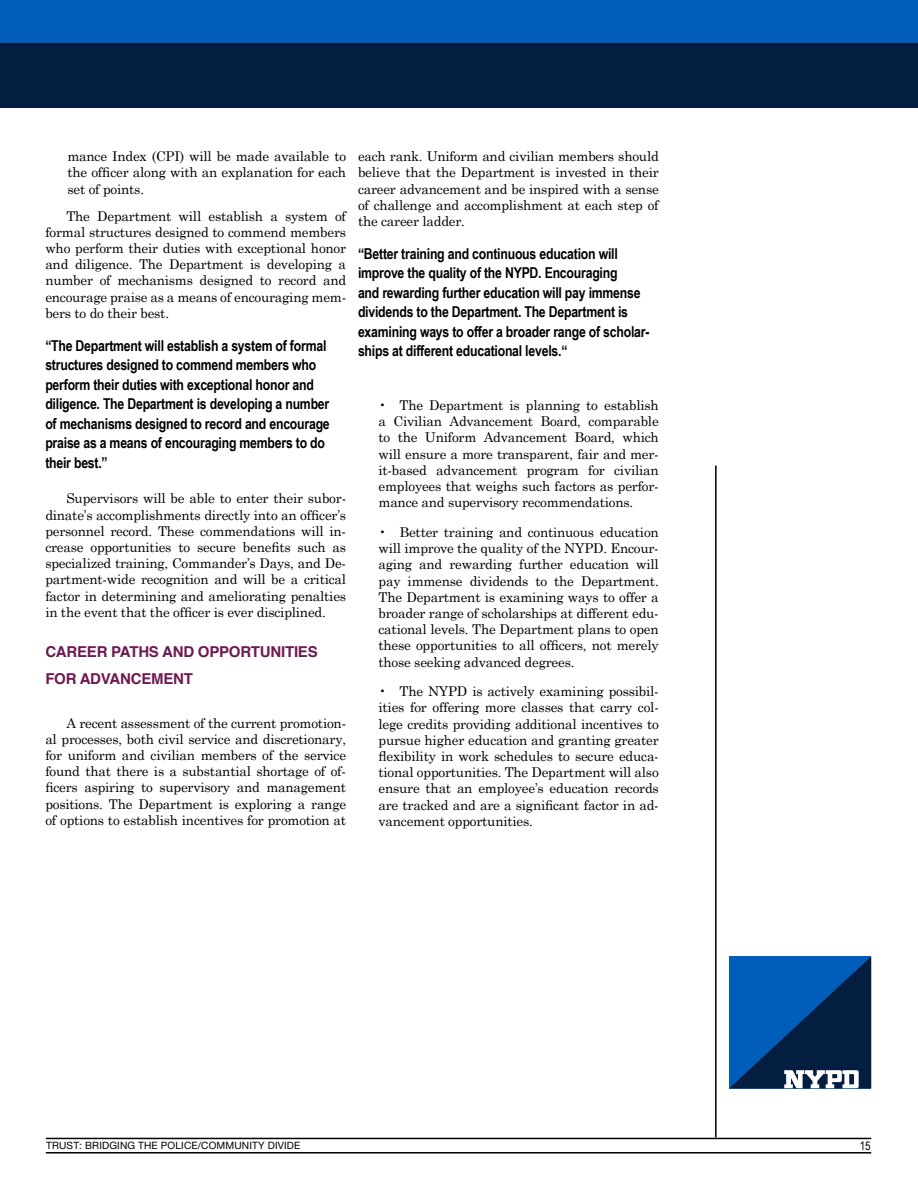
<style>
.page{position:relative;width:918px;height:1188px;background:#fff}
.page>*{position:absolute;margin:0;border:0;box-sizing:border-box;transform-origin:0 0}
.t1{font:700 15px/19.5px "Arial Narrow";letter-spacing:-.015em;color:#000}
.t2{font:700 15px/27px "Helvetica";letter-spacing:-.015em;color:#6d1952}
.t3{font:13.5px/16.2px "Century Schoolbook";letter-spacing:-.015em;color:#000;text-align:justify}
.t4{font:12px "Arial Narrow";color:#000}
.t5{font:10.2px "Helvetica Neue";letter-spacing:.015em;color:#000}
</style>
<div class="page">
<div style="left:0;top:0;width:918px;height:108px;background:#005db9"></div>
<div style="left:0;top:43px;width:918px;height:65px;background:#041e41"></div>
<hr style="left:46px;top:1138px;width:825px;height:1px;background:#000">
<hr style="left:46px;top:1152px;width:825px;height:2px;background:#000">
<hr style="left:715px;top:466px;width:2px;height:671px;background:#000">
<svg style="left:729px;top:956px;width:142px;height:132px;background:#0d4886"></svg>
<p class="t3" style="left:68px;top:148px;width:280px">mance Index (CPI) will be made available to the officer along with an explanation for each set of points.</p>
<p class="t3" style="left:45px;top:207px;width:302px;text-indent:21px">The Department will establish a system of formal structures designed to commend members who perform their duties with exceptional honor and diligence. The Department is developing a number of mechanisms designed to record and encourage praise as a means of encouraging mem&shy;bers to do their best.</p>
<p class="t1" style="left:45px;top:335px;width:286px">“The Department will establish a system of formal structures designed to commend members who perform their duties with exceptional honor and diligence. The Department is developing a number of mechanisms designed to record and encourage praise as a means of encouraging members to do their best.”</p>
<p class="t3" style="left:45px;top:490px;width:302px;text-indent:21px">Supervisors will be able to enter their subor&shy;dinate’s accomplishments directly into an officer’s personnel record. These commendations will in&shy;crease opportunities to secure benefits such as specialized training, Commander’s Days, and De&shy;partment-wide recognition and will be a critical factor in determining and ameliorating penalties in the event that the officer is ever disciplined.</p>
<p class="t2" style="left:45px;top:639px;width:274px">CAREER PATHS AND OPPORTUNITIES<br>FOR ADVANCEMENT</p>
<p class="t3" style="left:45px;top:714px;width:302px;text-indent:21px">A recent assessment of the current promotion&shy;al processes, both civil service and discretionary, for uniform and civilian members of the service found that there is a substantial shortage of of&shy;ficers aspiring to supervisory and management positions. The Department is exploring a range of options to establish incentives for promotion at</p>
<p class="t3" style="left:358px;top:148px;width:302px">each rank. Uniform and civilian members should believe that the Department is invested in their career advancement and be inspired with a sense of challenge and accomplishment at each step of the career ladder.</p>
<p class="t1" style="left:358px;top:243px;width:293px">“Better training and continuous education will improve the quality of the NYPD. Encouraging<br>and rewarding further education will pay immense dividends to the Department. The Department is examining ways to offer a broader range of scholar&shy;ships at different educational levels.“</p>
<p class="t3" style="left:379px;top:397px;width:282px">• The Department is planning to establish a Civilian Advancement Board, comparable to the Uniform Advancement Board, which will ensure a more transparent, fair and mer&shy;it-based advancement program for civilian employees that weighs such factors as perfor&shy;mance and supervisory recommendations.</p>
<p class="t3" style="left:379px;top:524px;width:282px">• Better training and continuous education will improve the quality of the NYPD. Encour&shy;aging and rewarding further education will pay immense dividends to the Department.<br>The Department is examining ways to offer a broader range of scholarships at different edu&shy;cational levels. The Department plans to open these opportunities to all officers, not merely those seeking advanced degrees.</p>
<p class="t3" style="left:379px;top:683px;width:282px">• The NYPD is actively examining possibil&shy;ities for offering more classes that carry col&shy;lege credits providing additional incentives to pursue higher education and granting greater flexibility in work schedules to secure educa&shy;tional opportunities. The Department will also ensure that an employee’s education records are tracked and are a significant factor in ad&shy;vancement opportunities.</p>
<p class="t5" style="left:46px;top:1138px;width:256px">TRUST: BRIDGING THE POLICE/COMMUNITY DIVIDE</p>
<p class="t4" style="left:860px;top:1137px;width:12px">15</p>
</div>
